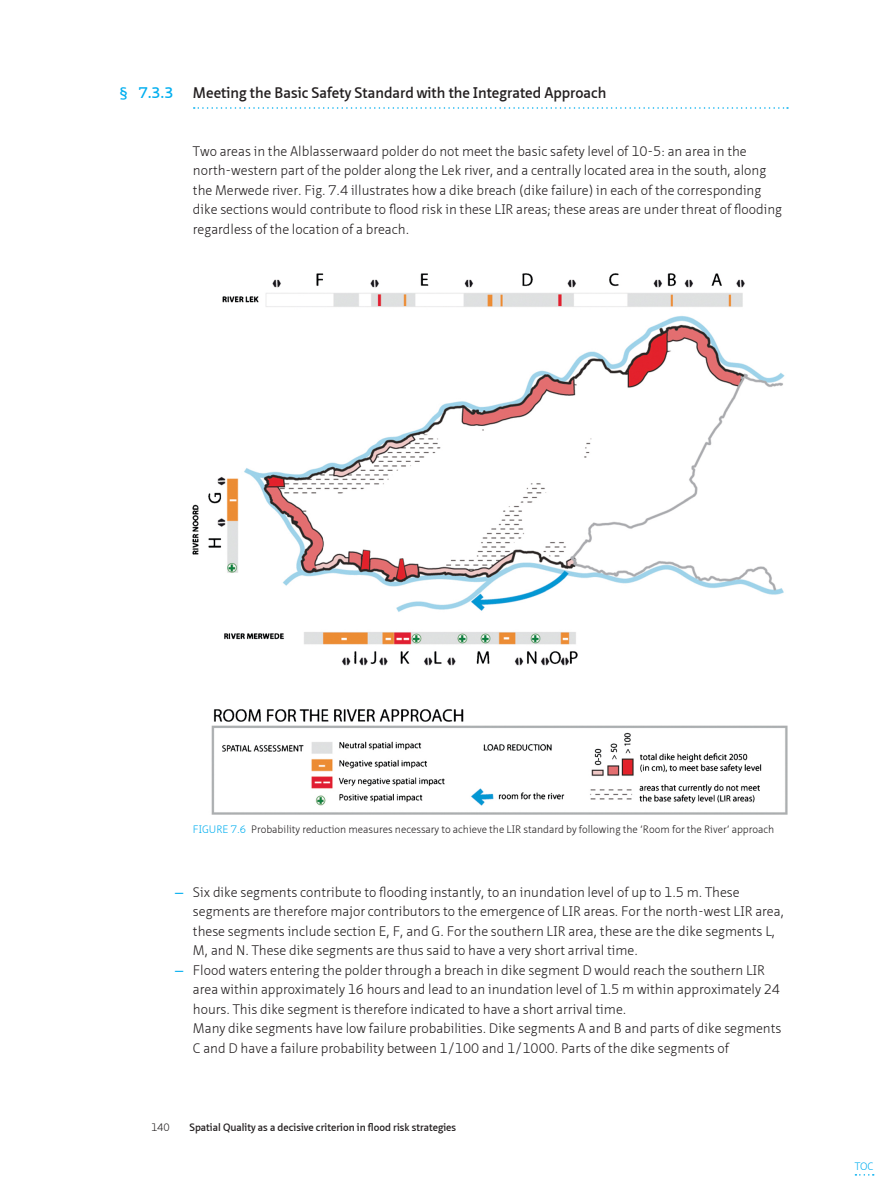
<style>
.page{position:relative;width:893px;height:1188px;background:#fff}
.page>*{position:absolute;margin:0;border:0;box-sizing:border-box;transform-origin:0 0}
.t1{font:600 15px "Neue Sans Pro";color:#231f20}
.t2{font:600 15px "Neue Sans Pro";color:#00aeef}
.BODY_Normal{font:300 13.5px/19.5px "Neue Sans Pro";color:#231f20}
.t3{font:300 10.5px "Neue Sans Pro";color:#231f20}
.t4{font:600 10.5px "Neue Sans Pro";color:#231f20}
.t5{font:300 10.5px "Neue Sans Pro";color:#00aeef}
.s1{color:#00aeef}
.s2{font-size:19.5px;color:#00aeef}
</style>
<div class="page">
<svg style="left:194px;top:107px;width:594px;height:2px"></svg>
<img style="left:193px;top:273px;width:595px;height:542px">
<svg style="left:855px;top:1174px;width:19px;height:2px"></svg>
<p class="t2" style="left:119px;top:82px;width:56px">§ 7.3.3</p>
<p class="t1" style="left:193px;top:82px;width:415px">Meeting the Basic Safety Standard with the Integrated Approach</p>
<p class="BODY_Normal" style="left:193px;top:141px;width:591px">Two areas in the Alblasserwaard polder do not meet the basic safety level of 10-5: an area in the north-western part of the polder along the Lek river, and a centrally located area in the south, along the Merwede river. Fig. 7.4 illustrates how a dike breach (dike failure) in each of the corresponding dike sections would contribute to flood risk in these LIR areas; these areas are under threat of flooding regardless of the location of a breach.</p>
<p class="t5" style="left:193px;top:823px;width:13px">Figure</p>
<p class="t3" style="left:231px;top:823px;width:545px"><span class="s1">7.6</span> Probability reduction measures necessary to achieve the LIR standard by following the ‘Room for the River’ approach</p>
<p class="BODY_Normal" style="left:193px;top:882px;width:593px;text-indent:-20px"><span class="s2">–</span> Six dike segments contribute to flooding instantly, to an inundation level of up to 1.5 m. These segments are therefore major contributors to the emergence of LIR areas. For the north-west LIR area, these segments include section E, F, and G. For the southern LIR area, these are the dike segments L, M, and N. These dike segments are thus said to have a very short arrival time.</p>
<p class="BODY_Normal" style="left:193px;top:960px;width:588px;text-indent:-20px"><span class="s2">–</span> Flood waters entering the polder through a breach in dike segment D would reach the southern LIR area within approximately 16 hours and lead to an inundation level of 1.5 m within approximately 24 hours. This dike segment is therefore indicated to have a short arrival time.</p>
<p class="BODY_Normal" style="left:193px;top:1019px;width:590px">Many dike segments have low failure probabilities. Dike segments A and B and parts of dike segments<br>C and D have a failure probability between 1/100 and 1/1000. Parts of the dike segments of</p>
<p class="t3" style="left:151px;top:1120px;width:20px">140</p>
<p class="t4" style="left:189px;top:1120px;width:268px">Spatial Quality as a decisive criterion in flood risk strategies</p>
<p class="t5" style="left:855px;top:1159px;width:20px">TOC</p>
</div>
